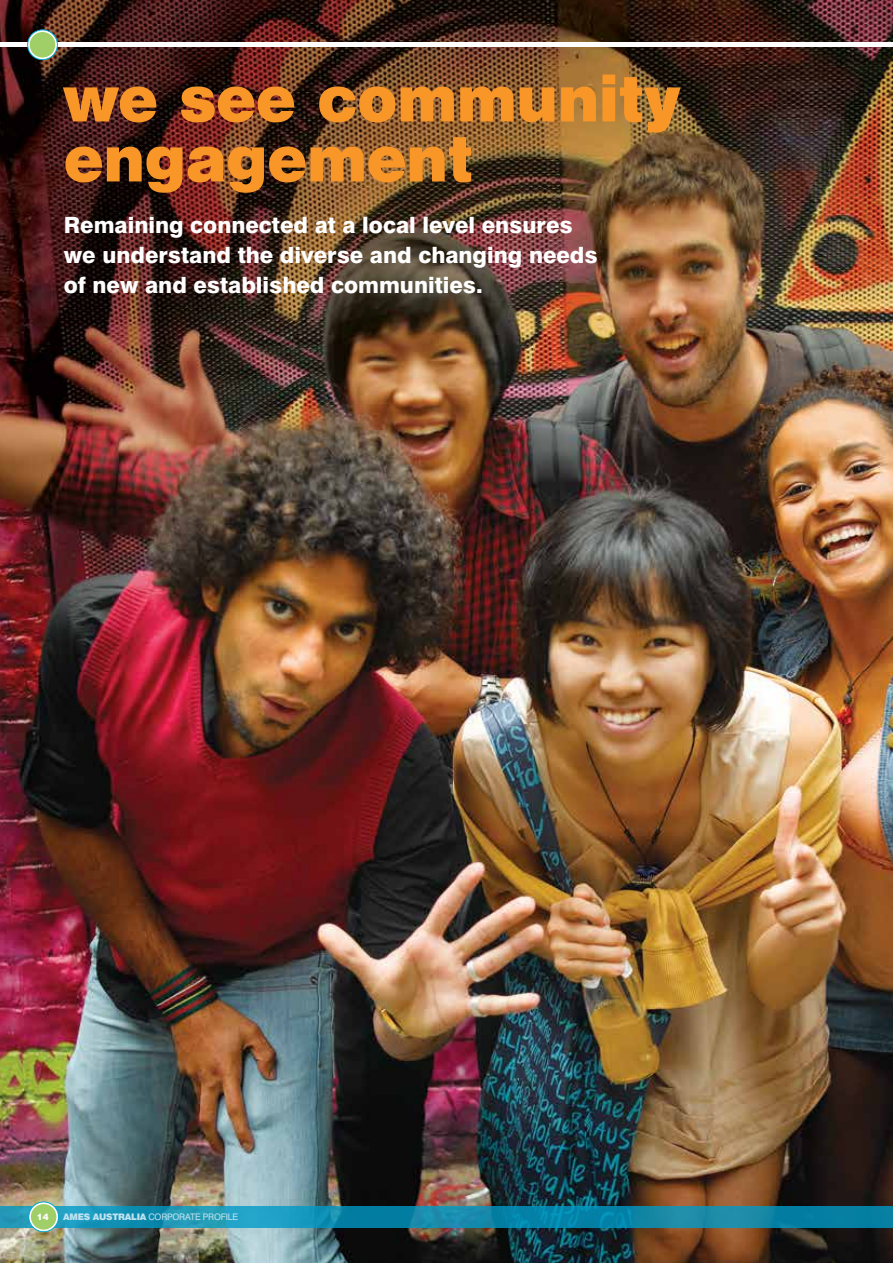
<style>
.page{position:relative;width:893px;height:1263px;background:#fff}
.page>*{position:absolute;margin:0;border:0;box-sizing:border-box;transform-origin:0 0}
.t1{font:60px/60px "Swiss 721 BT Black No 2";color:#f89728}
.t2{font:800 22.5px/30px "Swiss 721 BT";color:#fff}
.t3{font:9px "Swiss 721 BT";letter-spacing:-.025em;color:#c1e2ef}
.t4{font:900 9px "Swiss 721 BT";color:#fff}
.s1{font-weight:900}
</style>
<div class="page">
<img style="left:0;top:0;width:893px;height:1263px">
<svg style="left:0;top:1206px;width:893px;height:21px;background:#128cae"></svg>
<svg style="left:29px;top:1202px;width:30px;height:30px"></svg>
<div style="left:28px;top:1201px;width:31px;height:31px;border:1px solid #00a8d0;border-radius:50%"></div>
<div style="left:31px;top:1204px;width:25px;height:25px;background:#a0cf67;border-radius:50%"></div>
<hr style="left:0;top:43px;width:893px;height:4px;background:#fff">
<svg style="left:28px;top:30px;width:29px;height:30px"></svg>
<div style="left:27px;top:30px;width:31px;height:30px;border:1px solid #00a8d0;border-radius:50%"></div>
<div style="left:30px;top:32px;width:25px;height:26px;background:#a0cf67;border-radius:50%"></div>
<h1 class="t1" style="left:64px;top:66px;width:618px">we see community engagement</h1>
<p class="t2" style="left:64px;top:210px;width:535px">Remaining connected at a local level ensures we understand the diverse and changing needs of new and established communities.</p>
<p class="t4" style="left:37px;top:1212px;width:13px">14</p>
<p class="t3" style="left:63px;top:1212px;width:177px"><span class="s1">AMES AUSTRALIA</span> CORPORATE PROFILE</p>
</div>
